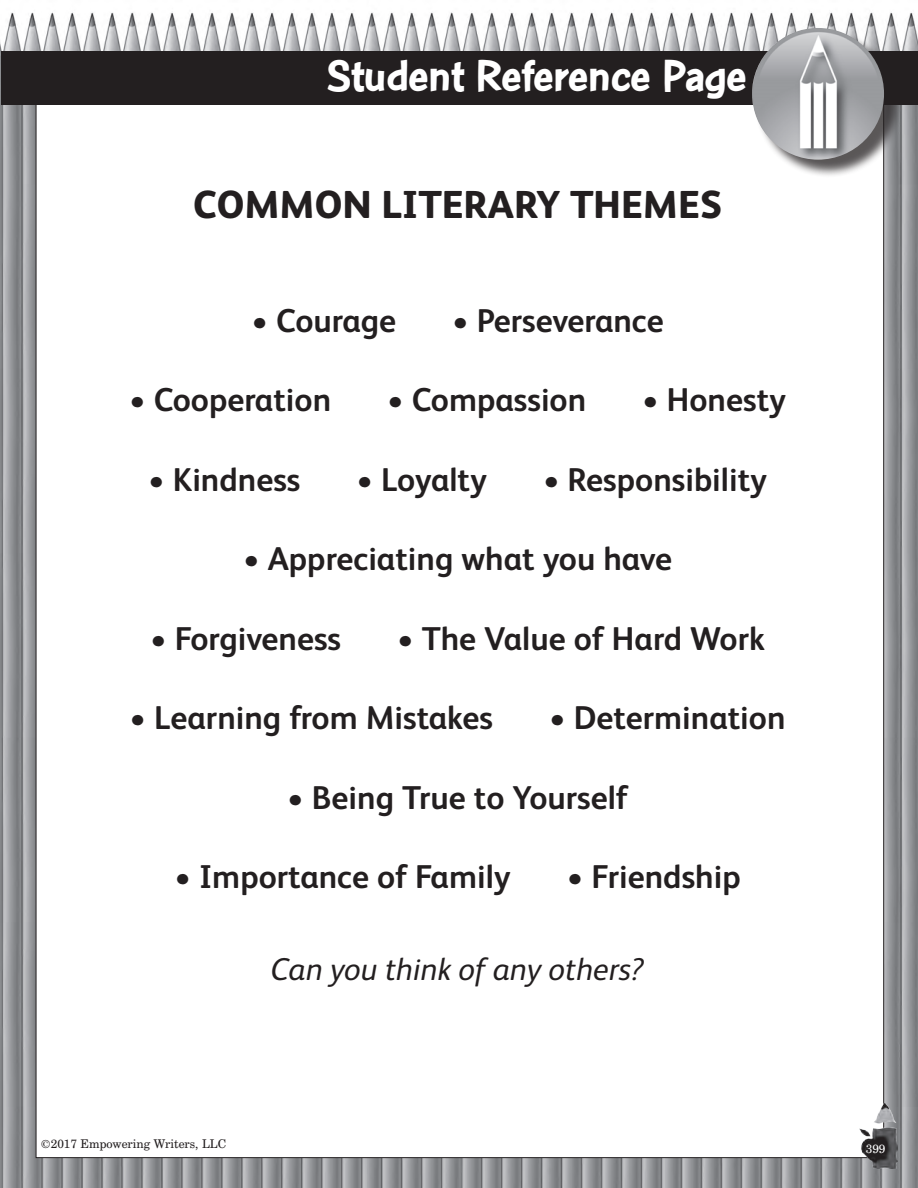
<style>
.page{position:relative;width:918px;height:1188px;background:#fff}
.page>*{position:absolute;margin:0;border:0;box-sizing:border-box;transform-origin:0 0}
.t1{font:700 48px "Con Brush";letter-spacing:-.02em;color:#fff}
.t2{font:800 39px "FS Albert";color:#231f20}
.t3{font:700 33px "FS Albert";color:#231f20}
.t4{font:italic 31.5px "FS Albert";color:#231f20}
.t5{font:12px "Century Schoolbook BT";color:#231f20}
.t6{font:12px "Century Schoolbook BT";color:#fff}
</style>
<div class="page">
<img style="left:0;top:12px;width:918px;height:1176px">
<div style="left:36px;top:68px;width:848px;height:1090px;background:#fff"></div>
<div style="left:1px;top:51px;width:917px;height:54px;background:#231f20"></div>
<div style="left:754px;top:30px;width:149px;height:148px;background:#231f20;opacity:.75"></div>
<img style="left:752px;top:28px;width:132px;height:132px;border-radius:66px">
<img style="left:860px;top:1103px;width:37px;height:65px">
<p class="t1" style="left:327px;top:47px;width:422px">Student Reference Page</p>
<p class="t2" style="left:193px;top:177px;width:530px">COMMON LITERARY THEMES</p>
<p class="t3" style="left:252px;top:298px;width:146px">• Courage</p>
<p class="t3" style="left:452px;top:298px;width:213px">• Perseverance</p>
<p class="t3" style="left:129px;top:377px;width:204px">• Cooperation</p>
<p class="t3" style="left:387px;top:377px;width:201px">• Compassion</p>
<p class="t3" style="left:642px;top:377px;width:146px">• Honesty</p>
<p class="t3" style="left:148px;top:457px;width:154px">• Kindness</p>
<p class="t3" style="left:356px;top:457px;width:132px">• Loyalty</p>
<p class="t3" style="left:543px;top:457px;width:226px">• Responsibility</p>
<p class="t3" style="left:243px;top:536px;width:430px">• Appreciating what you have</p>
<p class="t3" style="left:150px;top:616px;width:193px">• Forgiveness</p>
<p class="t3" style="left:397px;top:616px;width:370px">• The Value of Hard Work</p>
<p class="t3" style="left:130px;top:695px;width:365px">• Learning from Mistakes</p>
<p class="t3" style="left:549px;top:695px;width:238px">• Determination</p>
<p class="t3" style="left:287px;top:775px;width:342px">• Being True to Yourself</p>
<p class="t3" style="left:174px;top:854px;width:338px">• Importance of Family</p>
<p class="t3" style="left:567px;top:854px;width:176px">• Friendship</p>
<p class="t4" style="left:271px;top:947px;width:374px">Can you think of any others?</p>
<p class="t5" style="left:41px;top:1136px;width:187px">©2017 Empowering Writers, LLC</p>
<p class="t6" style="left:866px;top:1141px;width:21px">399</p>
</div>
